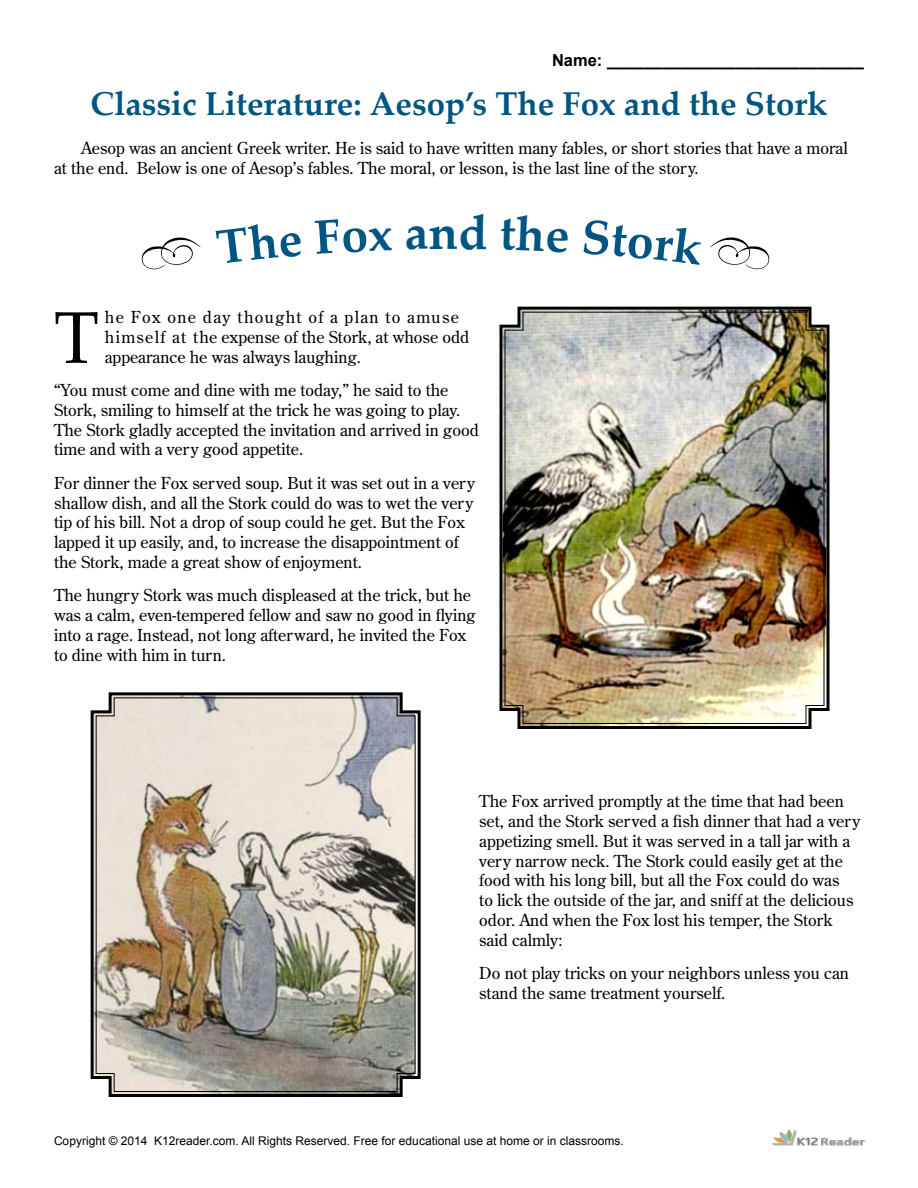
<style>
.page{position:relative;width:918px;height:1188px;background:#fff}
.page>*{position:absolute;margin:0;border:0;box-sizing:border-box;transform-origin:0 0}
.t1{font:73.35px "Palatino Linotype";color:#000}
.t2{font:700 48px "Palatino Linotype";color:#005583}
.t3{font:700 33px "Palatino Linotype";color:#005583}
.t4{font:16.5px/19.8px "Century Old Style Std";color:#000}
.t5{font:700 16.5px "Arial";color:#000}
.t6{font:12px "Arial";color:#000}
</style>
<div class="page">
<img style="left:772px;top:1129px;width:93px;height:17px">
<img style="left:499px;top:306px;width:331px;height:423px">
<img style="left:504px;top:311px;width:321px;height:413px">
<svg style="left:90px;top:692px;width:331px;height:405px;background:#646362"></svg>
<img style="left:95px;top:697px;width:321px;height:396px">
<p class="t5" style="left:552px;top:49px;width:313px">Name: ____________________________</p>
<h3 class="t3" style="left:91px;top:80px;width:738px">Classic Literature: Aesop’s The Fox and the Stork</h3>
<p class="t4" style="left:54px;top:138px;width:795px;text-indent:27px">Aesop was an ancient Greek writer. He is said to have written many fables, or short stories that have a moral at the end. Below is one of Aesop’s fables. The moral, or lesson, is the last line of the story.</p>
<h2 class="t2" style="left:429px;top:198px;width:61px">nd</h2>
<h1 class="t1" style="left:54px;top:286px;width:46px">T</h1>
<p class="t4" style="left:105px;top:307px;width:366px">he Fox one day thought of a plan to amuse himself at the expense of the Stork, at whose odd appearance he was always laughing.</p>
<p class="t4" style="left:54px;top:380px;width:426px">“You must come and dine with me today,” he said to the Stork, smiling to himself at the trick he was going to play.<br>The Stork gladly accepted the invitation and arrived in good time and with a very good appetite.</p>
<p class="t4" style="left:54px;top:473px;width:423px">For dinner the Fox served soup. But it was set out in a very shallow dish, and all the Stork could do was to wet the very tip of his bill. Not a drop of soup could he get. But the Fox lapped it up easily, and, to increase the disappointment of the Stork, made a great show of enjoyment.</p>
<p class="t4" style="left:54px;top:585px;width:423px">The hungry Stork was much displeased at the trick, but he was a calm, even-tempered fellow and saw no good in flying into a rage. Instead, not long afterward, he invited the Fox to dine with him in turn.</p>
<p class="t4" style="left:479px;top:791px;width:383px">The Fox arrived promptly at the time that had been set, and the Stork served a fish dinner that had a very appetizing smell. But it was served in a tall jar with a very narrow neck. The Stork could easily get at the food with his long bill, but all the Fox could do was<br>to lick the outside of the jar, and sniff at the delicious odor. And when the Fox lost his temper, the Stork said calmly:</p>
<p class="t4" style="left:479px;top:963px;width:371px">Do not play tricks on your neighbors unless you can stand the same treatment yourself.</p>
<p class="t6" style="left:54px;top:1133px;width:571px">Copyright © 2014 K12reader.com. All Rights Reserved. Free for educational use at home or in classrooms.</p>
</div>
